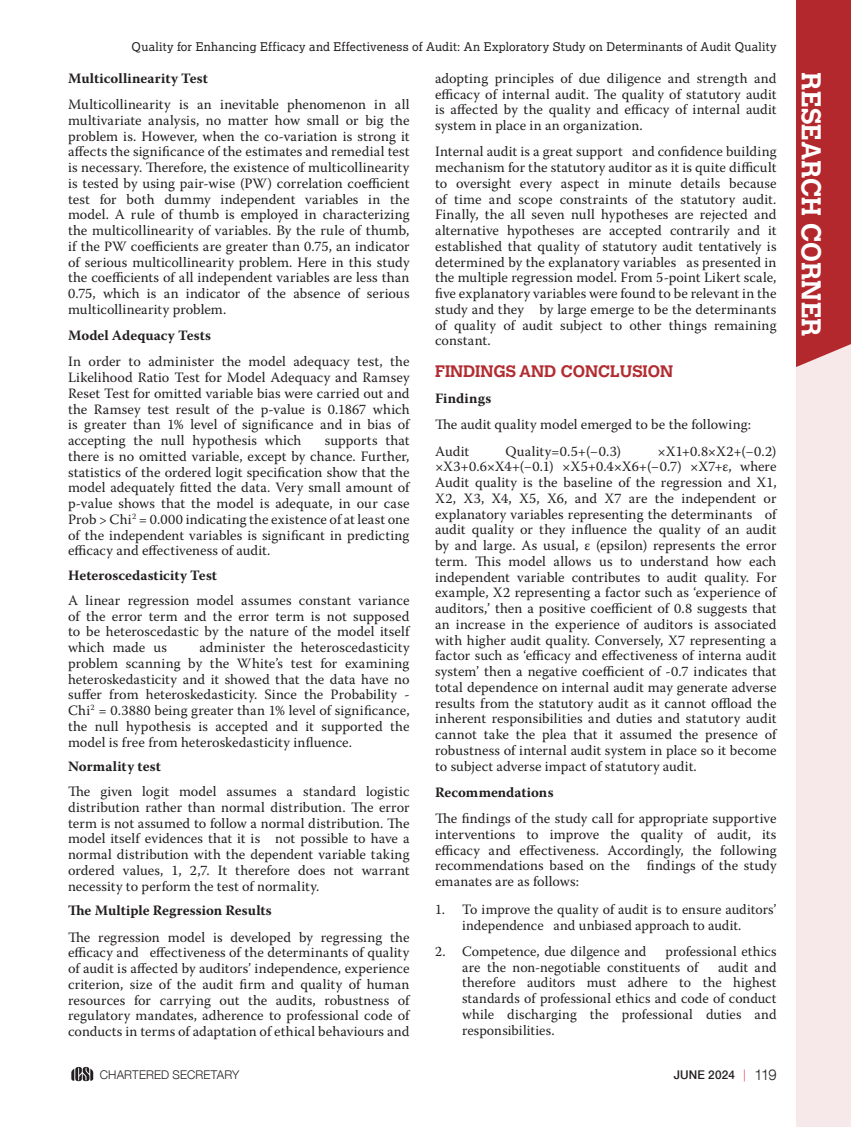
<style>
.page{position:relative;width:851px;height:1127px;background:#fff}
.page>*{position:absolute;margin:0;border:0;box-sizing:border-box;transform-origin:0 0}
.t1{font:700 27px "Calvert MT Std";letter-spacing:.01em;color:#fff}
.t2{font:700 16.5px "Calvert MT Std";color:#b22d31}
.Tab-1{font:14.25px/15.8px "Warnock Pro";letter-spacing:.005em;color:#231f20;text-align:justify}
.t3{font:700 14.25px "Warnock Pro";letter-spacing:.005em;color:#231f20}
.Intro{font:12px "Lexia Da Ma";letter-spacing:.02em;color:#231f20}
.t4{font:300 12px "Helvetica Neue LT Com";letter-spacing:.01em;color:#231f20}
.t5{font:500 12px "Helvetica Neue LT Com";letter-spacing:.015em;color:#231f20}
.s1{font-family:"Helvetica Neue LT Std";font-weight:300;color:#ed1c24}
.s2{font-weight:300;font-size:15px}
</style>
<div class="page">
<div style="left:795px;top:0;width:55px;height:1127px;background:#f7e9ea"></div>
<svg style="left:795px;top:0;width:55px;height:367px;background:#bb4044"></svg>
<svg style="left:71px;top:1067px;width:22px;height:14px"></svg>
<p class="Intro" style="left:132px;top:40px;width:646px">Quality for Enhancing Efficacy and Effectiveness of Audit: An Exploratory Study on Determinants of Audit Quality</p>
<p class="t3" style="left:68px;top:70px;width:141px">Multicollinearity Test</p>
<p class="Tab-1" style="left:68px;top:96px;width:343px">Multicollinearity is an inevitable phenomenon in all multivariate analysis, no matter how small or big the problem is. However, when the co-variation is strong it affects the significance of the estimates and remedial test is necessary. Therefore, the existence of multicollinearity is tested by using pair-wise (PW) correlation coefficient test for both dummy independent variables in the model. A rule of thumb is employed in characterizing the multicollinearity of variables. By the rule of thumb, if the PW coefficients are greater than 0.75, an indicator of serious multicollinearity problem. Here in this study the coefficients of all independent variables are less than 0.75, which is an indicator of the absence of serious multicollinearity problem.</p>
<p class="t3" style="left:68px;top:327px;width:144px">Model Adequacy Tests</p>
<p class="Tab-1" style="left:68px;top:353px;width:343px">In order to administer the model adequacy test, the Likelihood Ratio Test for Model Adequacy and Ramsey Reset Test for omitted variable bias were carried out and the Ramsey test result of the p-value is 0.1867 which is greater than 1% level of significance and in bias of accepting the null hypothesis which</p>
<p class="Tab-1" style="left:68px;top:432px;width:343px;text-indent:257px">supports that there is no omitted variable, except by chance. Further, statistics of the ordered logit specification show that the model adequately fitted the data. Very small amount of p-value shows that the model is adequate, in our case Prob &gt; Chi<sup>2</sup> = 0.000 indicating the existence of at least one of the independent variables is significant in predicting efficacy and effectiveness of audit.</p>
<p class="t3" style="left:68px;top:567px;width:150px">Heteroscedasticity Test</p>
<p class="Tab-1" style="left:68px;top:592px;width:343px">A linear regression model assumes constant variance of the error term and the error term is not supposed to be heteroscedastic by the nature of the model itself which made us</p>
<p class="Tab-1" style="left:68px;top:639px;width:343px;text-indent:131px">administer the heteroscedasticity problem scanning by the White’s test for examining heteroskedasticity and it showed that the data have no suffer from heteroskedasticity. Since the Probability - Chi<sup>2</sup> = 0.3880 being greater than 1% level of significance, the null hypothesis is accepted and it supported the model is free from heteroskedasticity influence.</p>
<p class="t3" style="left:68px;top:758px;width:94px">Normality test</p>
<p class="Tab-1" style="left:68px;top:783px;width:343px">The given logit model assumes a standard logistic distribution rather than normal distribution. The error term is not assumed to follow a normal distribution. The model itself evidences that it is not possible to have a normal distribution with the dependent variable taking ordered values, 1, 2,7. It therefore does not warrant necessity to perform the test of normality.</p>
<p class="t3" style="left:68px;top:902px;width:205px">The Multiple Regression Results</p>
<p class="Tab-1" style="left:68px;top:929px;width:343px">The regression model is developed by regressing the efficacy and effectiveness of the determinants of quality of audit is affected by auditors’ independence, experience criterion, size of the audit firm and quality of human resources for carrying out the audits, robustness of regulatory mandates, adherence to professional code of conducts in terms of adaptation of ethical behaviours and</p>
<p class="Tab-1" style="left:435px;top:70px;width:343px">adopting principles of due diligence and strength and efficacy of internal audit. The quality of statutory audit is affected by the quality and efficacy of internal audit system in place in an organization.</p>
<p class="Tab-1" style="left:435px;top:143px;width:343px">Internal audit is a great support and confidence building mechanism for the statutory auditor as it is quite difficult to oversight every aspect in minute details because of time and scope constraints of the statutory audit.<br>Finally, the all seven null hypotheses are rejected and alternative hypotheses are accepted contrarily and it established that quality of statutory audit tentatively is determined by the explanatory variables as presented in the multiple regression model. From 5-point Likert scale, five explanatory variables were found to be relevant in the study and they by large emerge to be the determinants of quality of audit subject to other things remaining constant.</p>
<p class="t2" style="left:435px;top:361px;width:240px">FINDINGS AND CONCLUSION</p>
<p class="t3" style="left:435px;top:390px;width:58px">Findings</p>
<p class="Tab-1" style="left:435px;top:416px;width:317px">The audit quality model emerged to be the following:</p>
<p class="Tab-1" style="left:435px;top:443px;width:36px">Audit</p>
<p class="Tab-1" style="left:505px;top:443px;width:117px">Quality=0.5+(−0.3)</p>
<p class="Tab-1" style="left:435px;top:443px;width:343px;text-indent:222px">×X1+0.8×X2+(−0.2) ×X3+0.6×X4+(−0.1) ×X5+0.4×X6+(−0.7) ×X7+ε, where Audit quality is the baseline of the regression and X1, X2, X3, X4, X5, X6, and X7 are the independent or explanatory variables representing the determinants of audit quality or they influence the quality of an audit by and large. As usual, ε (epsilon) represents the error term. This model allows us to understand how each independent variable contributes to audit quality. For example, X2 representing a factor such as ‘experience of auditors,’ then a positive coefficient of 0.8 suggests that an increase in the experience of auditors is associated with higher audit quality. Conversely, X7 representing a factor such as ‘efficacy and effectiveness of interna audit system’ then a negative coefficient of -0.7 indicates that total dependence on internal audit may generate adverse results from the statutory audit as it cannot offload the inherent responsibilities and duties and statutory audit cannot take the plea that it assumed the presence of robustness of internal audit system in place so it become to subject adverse impact of statutory audit.</p>
<p class="t3" style="left:435px;top:784px;width:120px">Recommendations</p>
<p class="Tab-1" style="left:435px;top:810px;width:343px">The findings of the study call for appropriate supportive interventions to improve the quality of audit, its efficacy and effectiveness. Accordingly, the following recommendations based on the findings of the study emanates are as follows:</p>
<p class="Tab-1" style="left:435px;top:901px;width:343px;text-align:center">1. To improve the quality of audit is to ensure auditors’ independence and unbiased approach to audit.</p>
<p class="Tab-1" style="left:435px;top:943px;width:213px">2. Competence, due dilgence and</p>
<p class="Tab-1" style="left:462px;top:943px;width:316px;text-indent:203px">professional ethics are the non-negotiable constituents of</p>
<p class="Tab-1" style="left:462px;top:959px;width:316px;text-indent:256px">audit and therefore auditors must adhere to the highest standards of professional ethics and code of conduct while discharging the professional duties and responsibilities.</p>
<p class="t4" style="left:100px;top:1067px;width:141px">CHARTERED SECRETARY</p>
<p class="t5" style="left:673px;top:1068px;width:104px">JUNE 2024 <span class="s1">|</span> <span class="s2">119</span></p>
<h1 class="t1" style="left:828px;top:72px;width:265px;rotate:90deg">RESEARCH CORNER</h1>
</div>
